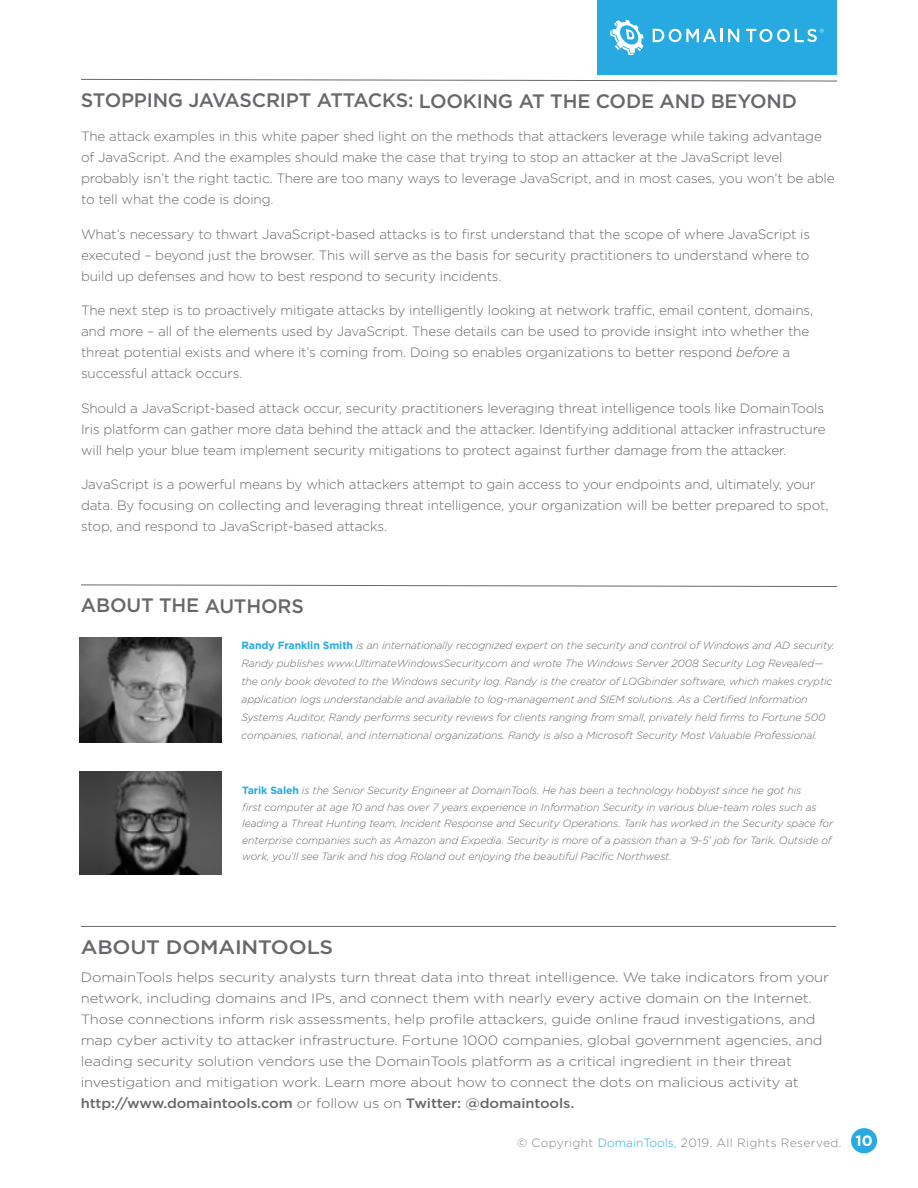
<style>
.page{position:relative;width:918px;height:1188px;background:#fff}
.page>*{position:absolute;margin:0;border:0;box-sizing:border-box;transform-origin:0 0}
.t1{font:500 19.5px "Gotham";letter-spacing:-.015em;color:#67686b}
.t2{font:500 19.5px "Gotham";letter-spacing:-.015em;color:#67686b;scale:1.09 1}
.t3{font:300 13.5px/21px "Gotham";letter-spacing:-.01em;color:#67686b}
.t4{font:300 13.5px/21px "Gotham";letter-spacing:-.01em;color:#67686b;scale:1.09 1}
.t5{font:300 12px "Gotham";letter-spacing:.03em;color:#828181}
.t6{font:italic 300 10.5px/18px "Gotham";letter-spacing:-.01em;color:#67686b}
.s1{font-style:italic}
.s2{font-weight:700;font-style:normal;color:#27aae1}
.s3{font-weight:500}
.s4{color:#27aae1}
.s5{font-weight:700;font-size:15px;color:#fff}
</style>
<div class="page">
<svg style="left:81px;top:79px;width:756px;height:3px"></svg>
<svg style="left:81px;top:584px;width:757px;height:3px"></svg>
<img style="left:80px;top:638px;width:141px;height:104px">
<img style="left:80px;top:772px;width:141px;height:102px">
<hr style="left:81px;top:926px;width:755px;height:1px;background:#67686b">
<div style="left:597px;top:0;width:240px;height:75px;background:#27aae1"></div>
<svg style="left:653px;top:29px;width:86px;height:13px"></svg>
<svg style="left:610px;top:20px;width:34px;height:35px"></svg>
<svg style="left:746px;top:29px;width:78px;height:13px"></svg>
<div style="left:851px;top:1128px;width:26px;height:25px;background:#27aae1;border-radius:50%"></div>
<h1 class="t1" style="left:81px;top:88px;width:718px">STOPPING JAVASCRIPT ATTACKS: LOOKING AT THE CODE AND BEYOND</h1>
<p class="t3" style="left:81px;top:126px;width:755px">The attack examples in this white paper shed light on the methods that attackers leverage while taking advantage of JavaScript. And the examples should make the case that trying to stop an attacker at the JavaScript level probably isn’t the right tactic. There are too many ways to leverage JavaScript, and in most cases, you won’t be able to tell what the code is doing.</p>
<p class="t3" style="left:81px;top:223px;width:731px;text-align:justify">What’s necessary to thwart JavaScript-based attacks is to first understand that the scope of where JavaScript is executed – beyond just the browser. This will serve as the basis for security practitioners to understand where to build up defenses and how to best respond to security incidents.</p>
<p class="t3" style="left:81px;top:300px;width:734px">The next step is to proactively mitigate attacks by intelligently looking at network traffic, email content, domains, and more – all of the elements used by JavaScript. These details can be used to provide insight into whether the threat potential exists and where it’s coming from. Doing so enables organizations to better respond <span class="s1">before</span> a successful attack occurs.</p>
<p class="t3" style="left:81px;top:397px;width:746px;text-align:justify">Should a JavaScript-based attack occur, security practitioners leveraging threat intelligence tools like DomainTools Iris platform can gather more data behind the attack and the attacker. Identifying additional attacker infrastructure will help your blue team implement security mitigations to protect against further damage from the attacker.</p>
<p class="t3" style="left:81px;top:474px;width:749px">JavaScript is a powerful means by which attackers attempt to gain access to your endpoints and, ultimately, your data. By focusing on collecting and leveraging threat intelligence, your organization will be better prepared to spot, stop, and respond to JavaScript-based attacks.</p>
<h1 class="t1" style="left:81px;top:593px;width:224px">ABOUT THE AUTHORS</h1>
<p class="t6" style="left:242px;top:636px;width:595px"><span class="s2">Randy Franklin Smith</span> is an internationally recognized expert on the security and control of Windows and AD security.<br>Randy publishes www.UltimateWindowsSecurity.com and wrote The Windows Server 2008 Security Log Revealed— the only book devoted to the Windows security log. Randy is the creator of LOGbinder software, which makes cryptic application logs understandable and available to log-management and SIEM solutions. As a Certified Information Systems Auditor, Randy performs security reviews for clients ranging from small, privately held firms to Fortune 500 companies, national, and international organizations. Randy is also a Microsoft Security Most Valuable Professional.</p>
<p class="t6" style="left:242px;top:782px;width:593px;line-height:16.5px"><span class="s2">Tarik Saleh</span> is the Senior Security Engineer at DomainTools. He has been a technology hobbyist since he got his<br>first computer at age 10 and has over 7 years experience in Information Security in various blue-team roles such as leading a Threat Hunting team, Incident Response and Security Operations. Tarik has worked in the Security space for enterprise companies such as Amazon and Expedia. Security is more of a passion than a ‘9-5’ job for Tarik. Outside of work, you’ll see Tarik and his dog Roland out enjoying the beautiful Pacific Northwest.</p>
<h1 class="t2" style="left:81px;top:934px;width:233px">ABOUT DOMAINTOOLS</h1>
<p class="t4" style="left:81px;top:966px;width:688px">DomainTools helps security analysts turn threat data into threat intelligence. We take indicators from your network, including domains and IPs, and connect them with nearly every active domain on the Internet.<br>Those connections inform risk assessments, help profile attackers, guide online fraud investigations, and map cyber activity to attacker infrastructure. Fortune 1000 companies, global government agencies, and leading security solution vendors use the DomainTools platform as a critical ingredient in their threat investigation and mitigation work. Learn more about how to connect the dots on malicious activity at <span class="s3">http://www.domaintools.com</span> or follow us on <span class="s3">Twitter: @domaintools.</span></p>
<p class="t5" style="left:517px;top:1135px;width:357px">© Copyright <span class="s4">DomainTools,</span> 2019. All Rights Reserved. <span class="s5">10</span></p>
</div>
